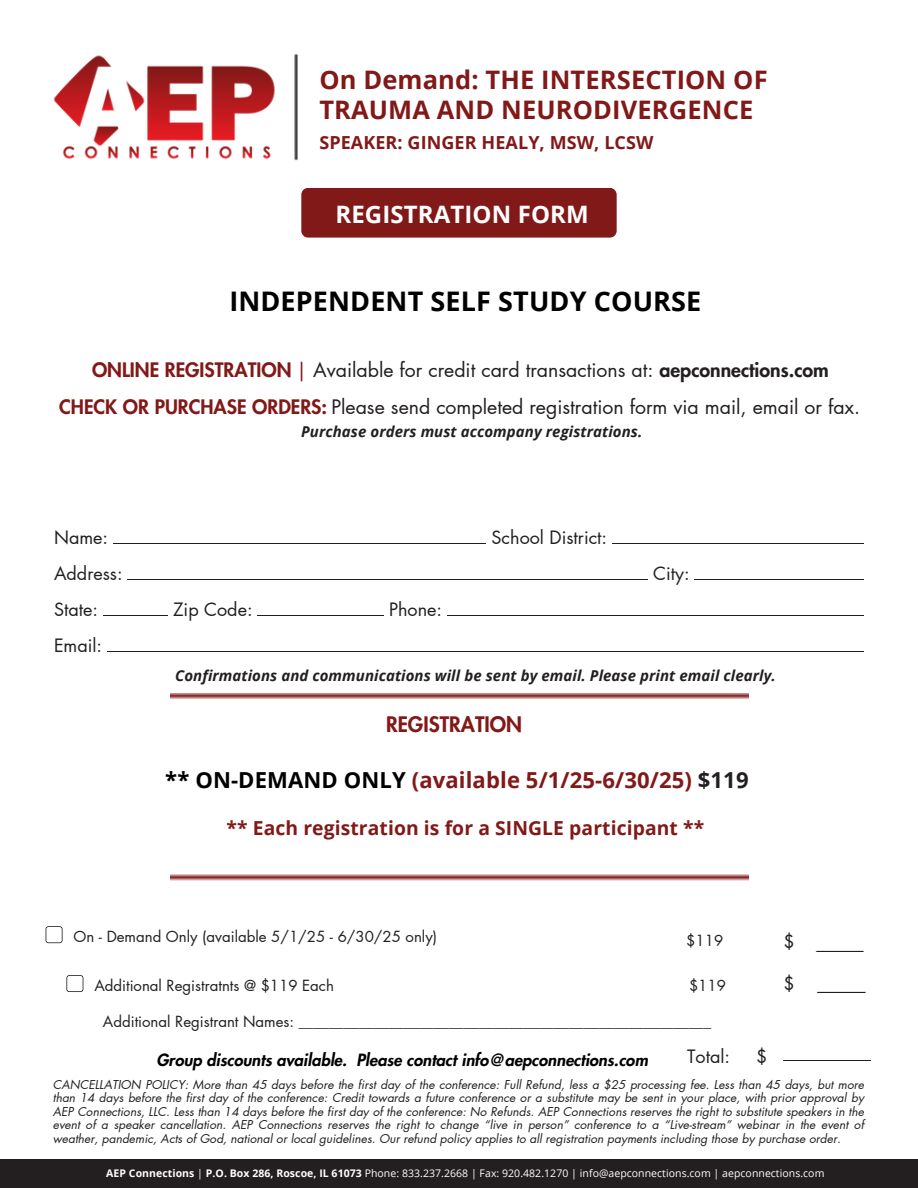
<style>
.page{position:relative;width:918px;height:1188px;background:#fff}
.page>*{position:absolute;margin:0;border:0;box-sizing:border-box;transform-origin:0 0}
.t1{font:700 27px "Open Sans";letter-spacing:.005em;color:#000}
.t2{font:700 25.5px/30.3px "Open Sans";letter-spacing:.005em;color:#821919}
.t3{font:700 24px "Open Sans";letter-spacing:.005em;color:#fff}
.t4{font:700 22.05px "Open Sans";letter-spacing:.005em;color:#821919}
.t5{font:800 21px "Futura LT Pro";color:#821919}
.t6{font:19.5px "Futura LT Pro";color:#231f20}
.t7{font:700 19.35px "Open Sans";letter-spacing:.005em;color:#821919}
.t8{font:18px/36px "Futura LT Pro";color:#231f20}
.t9{font:700 18px "Open Sans";letter-spacing:.005em;color:#821919}
.t10{font:italic 800 16.5px "Futura LT Pro";color:#000}
.t11{font:15px "Futura LT Pro";color:#231f20}
.t12{font:italic 700 15px "Open Sans";letter-spacing:.005em;color:#231f20}
.t13{font:italic 12px/13.5px "Futura LT Pro";color:#231f20;text-align:justify}
.t14{font:10.5px "Open Sans";letter-spacing:.005em;color:#fff}
.s1{font-weight:800;color:#821919}
.s2{color:#821919}
.s3{font-weight:800}
.s4{color:#000}
.s5{color:#231f20}
.s6{font-weight:700}
</style>
<div class="page">
<hr style="left:103px;top:615px;width:65px;height:1px;background:#231f20">
<img style="left:53px;top:55px;width:222px;height:104px">
<hr style="left:257px;top:615px;width:127px;height:1px;background:#231f20">
<img style="left:294px;top:54px;width:3px;height:107px">
<hr style="left:113px;top:543px;width:373px;height:1px;background:#231f20">
<div style="left:301px;top:188px;width:316px;height:50px;background:#821919;border-radius:7px"></div>
<hr style="left:127px;top:579px;width:521px;height:1px;background:#231f20">
<div style="left:0;top:1160px;width:918px;height:28px;background:#231f20"></div>
<hr style="left:107px;top:651px;width:757px;height:1px;background:#231f20">
<hr style="left:447px;top:615px;width:417px;height:1px;background:#231f20">
<hr style="left:612px;top:543px;width:252px;height:1px;background:#231f20">
<hr style="left:695px;top:579px;width:169px;height:1px;background:#231f20">
<img style="left:171px;top:693px;width:578px;height:188px">
<svg style="left:46px;top:926px;width:16px;height:17px"></svg>
<img style="left:815px;top:951px;width:48px;height:1px">
<hr style="left:783px;top:1060px;width:88px;height:1px;background:#231f20">
<svg style="left:66px;top:975px;width:17px;height:17px"></svg>
<p class="t2" style="left:319px;top:63px;width:450px">On Demand: THE INTERSECTION OF<br>TRAUMA AND NEURODIVERGENCE</p>
<p class="t9" style="left:319px;top:129px;width:336px">SPEAKER: GINGER HEALY, MSW, LCSW</p>
<p class="t3" style="left:335px;top:197px;width:255px">REGISTRATION FORM</p>
<p class="t1" style="left:229px;top:282px;width:473px">INDEPENDENT SELF STUDY COURSE</p>
<p class="t6" style="left:92px;top:361px;width:738px"><span class="s1">ONLINE REGISTRATION</span> <span class="s2">|</span> Available for credit card transactions at: <span class="s3">aepconnections.com</span></p>
<p class="t6" style="left:59px;top:398px;width:803px"><span class="s1">CHECK OR PURCHASE ORDERS:</span> Please send completed registration form via mail, email or fax.</p>
<p class="t12" style="left:301px;top:421px;width:343px">Purchase orders must accompany registrations.</p>
<h2 class="t8" style="left:54px;top:521px;width:70px">Name:<br>Address:<br>State:<br>Email:</h2>
<h3 class="t8" style="left:173px;top:593px;width:81px">Zip Code:</h3>
<p class="t8" style="left:389px;top:593px;width:55px">Phone:</p>
<h5 class="t8" style="left:492px;top:520px;width:117px">School District:</h5>
<h5 class="t8" style="left:653px;top:557px;width:38px">City:</h5>
<p class="t12" style="left:175px;top:665px;width:602px">Confirmations and communications will be sent by email. Please print email clearly.</p>
<p class="t5" style="left:386px;top:715px;width:137px">REGISTRATION</p>
<h5 class="t4" style="left:165px;top:765px;width:585px"><span class="s4">** ON-DEMAND ONLY</span> (available 5/1/25-6/30/25) <span class="s5">$119</span></h5>
<h4 class="t7" style="left:227px;top:814px;width:479px">** Each registration is for a SINGLE participant **</h4>
<h6 class="t11" style="left:73px;top:930px;width:365px">On - Demand Only (available 5/1/25 - 6/30/25 only)</h6>
<p class="t11" style="left:686px;top:934px;width:38px">$119</p>
<p class="t11" style="left:689px;top:979px;width:38px">$119</p>
<p class="t8" style="left:783px;top:966px;width:13px">$</p>
<p class="t8" style="left:783px;top:924px;width:13px">$</p>
<p class="t11" style="left:94px;top:979px;width:241px">Additional Registratnts @ $119 Each</p>
<p class="t11" style="left:103px;top:1015px;width:610px">Additional Registrant Names: _______________________________________________________</p>
<p class="t10" style="left:156px;top:1052px;width:493px">Group discounts available. Please contact info@aepconnections.com</p>
<p class="t8" style="left:687px;top:1039px;width:44px">Total:</p>
<p class="t8" style="left:756px;top:1039px;width:13px">$</p>
<p class="t13" style="left:53px;top:1078px;width:813px">CANCELLATION POLICY: More than 45 days before the first day of the conference: Full Refund, less a $25 processing fee. Less than 45 days, but more than 14 days before the first day of the conference: Credit towards a future conference or a substitute may be sent in your place, with prior approval by AEP Connections, LLC. Less than 14 days before the first day of the conference: No Refunds. AEP Connections reserves the right to substitute speakers in the event of a speaker cancellation. AEP Connections reserves the right to change “live in person” conference to a “Live-stream” webinar in the event of weather, pandemic, Acts of God, national or local guidelines. Our refund policy applies to all registration payments including those by purchase order.</p>
<p class="t14" style="left:106px;top:1166px;width:720px"><span class="s6">AEP Connections</span> | <span class="s6">P.O. Box 286, Roscoe, IL 61073</span> Phone: 833.237.2668 | Fax: 920.482.1270 | info@aepconnections.com | aepconnections.com</p>
</div>
